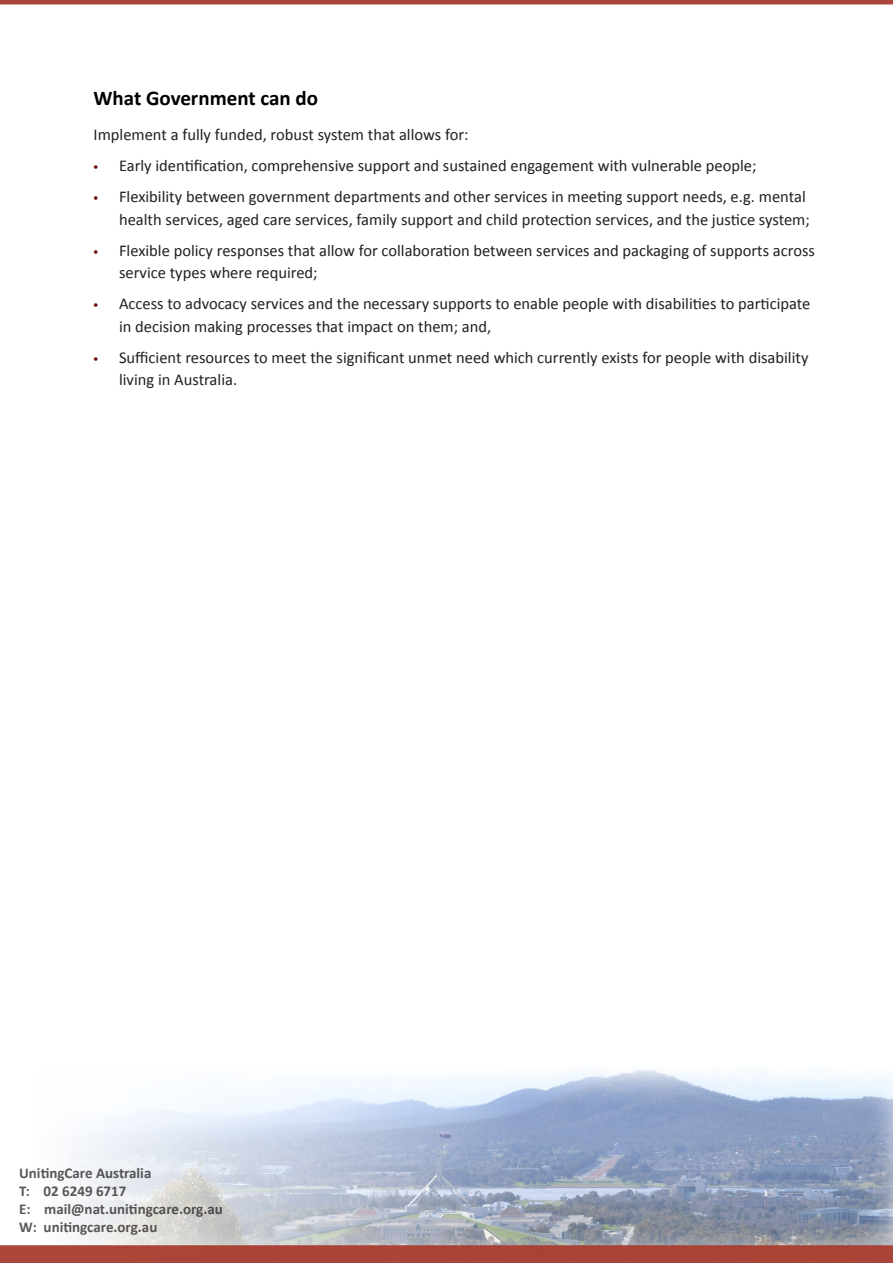
<style>
.page{position:relative;width:893px;height:1263px;background:#fff}
.page>*{position:absolute;margin:0;border:0;box-sizing:border-box;transform-origin:0 0}
._03_heading{font:700 21px "Calibri";color:#000}
.main_content{font:16.5px/22.5px "Calibri";color:#231f20}
.t1{font:700 15px/18px "Calibri";color:#231f20}
.s1{font-family:"Myriad Pro";font-weight:600;font-style:italic;font-size:15px;color:#6d0b0c}
</style>
<div class="page">
<img style="left:69px;top:1069px;width:824px;height:176px">
<div style="left:0;top:1245px;width:893px;height:18px;background:#a94538"></div>
<div style="left:0;top:0;width:893px;height:5px;background:#ab463a"></div>
<p class="_03_heading" style="left:94px;top:85px;width:226px">What Government can do</p>
<p class="main_content" style="left:94px;top:124px;width:377px">Implement a fully funded, robust system that allows for:</p>
<p class="main_content" style="left:94px;top:155px;width:664px"><span class="s1">•</span> Early identification, comprehensive support and sustained engagement with vulnerable people;</p>
<p class="main_content" style="left:94px;top:186px;width:718px;text-align:right"><span class="s1">•</span> Flexibility between government departments and other services in meeting support needs, e.g. mental health services, aged care services, family support and child protection services, and the justice system;</p>
<p class="main_content" style="left:119px;top:239px;width:697px;text-indent:-26px"><span class="s1">•</span> Flexible policy responses that allow for collaboration between services and packaging of supports across service types where required;</p>
<p class="main_content" style="left:119px;top:293px;width:693px;text-indent:-26px"><span class="s1">•</span> Access to advocacy services and the necessary supports to enable people with disabilities to participate in decision making processes that impact on them; and,</p>
<p class="main_content" style="left:119px;top:346px;width:691px;text-indent:-26px"><span class="s1">•</span> Sufficient resources to meet the significant unmet need which currently exists for people with disability living in Australia.</p>
<p class="t1" style="left:19px;top:1164px;width:205px">UnitingCare Australia<br>T: 02 6249 6717<br>E: mail@nat.unitingcare.org.au<br>W: unitingcare.org.au</p>
</div>
